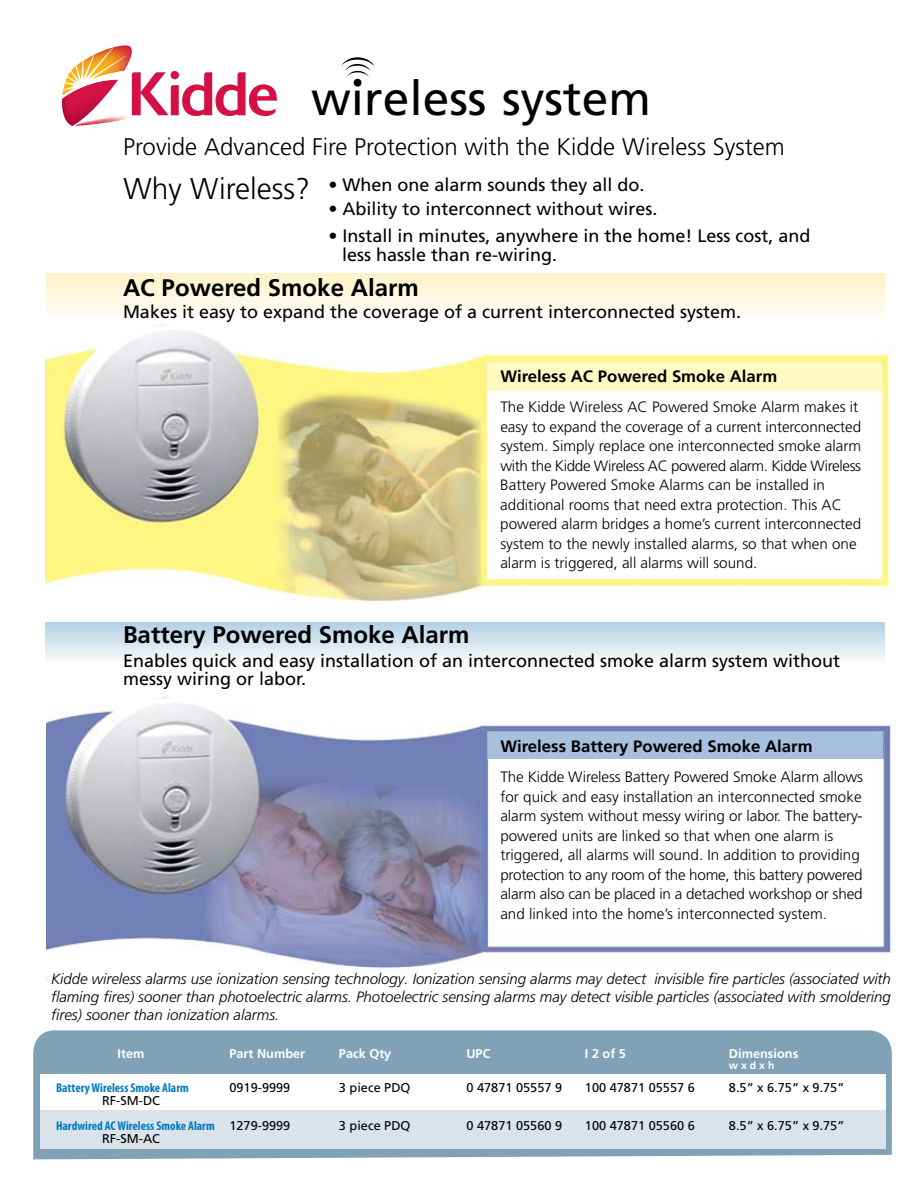
<style>
.page{position:relative;width:918px;height:1188px;background:#fff}
.page>*{position:absolute;margin:0;border:0;box-sizing:border-box;transform-origin:0 0}
.t1{font:47.85px "Frutiger";color:#000}
.t2{font:300 30px "Frutiger";color:#000}
.t3{font:300 24px "Frutiger";color:#000}
.t4{font:700 24px "Frutiger";color:#000}
.t5{font:18px/18px "Frutiger";color:#000}
.t6{font:700 16.5px "Frutiger";color:#000}
.t7{font:300 15px/19.5px "Frutiger";color:#000}
.t8{font:italic 300 15px/18px "Frutiger";color:#000;text-align:justify}
.t9{font:12.75px "Frutiger";color:#000}
.t10{font:700 condensed 12.75px "Myriad Pro";color:#0079c1}
.t11{font:700 12.75px "Frutiger";color:#fff}
.t12{font:700 10.5px "Frutiger";color:#fff}
.s1{font-family:"Frutiger";font-weight:400;font-stretch:normal;color:#000}
</style>
<div class="page">
<svg style="left:62px;top:45px;width:215px;height:81px"></svg>
<svg style="left:341px;top:57px;width:34px;height:20px"></svg>
<div style="left:354px;top:79px;width:8px;height:8px;background:#000;border-radius:50%"></div>
<hr style="left:46px;top:274px;width:840px;height:1px;background:#fef2c9">
<hr style="left:46px;top:275px;width:840px;height:2px;background:#fef3cb">
<hr style="left:46px;top:277px;width:840px;height:1px;background:#fef3cc">
<hr style="left:46px;top:278px;width:840px;height:2px;background:#fef3cd">
<hr style="left:46px;top:280px;width:840px;height:1px;background:#fef3cf">
<hr style="left:46px;top:281px;width:840px;height:2px;background:#fef4d1">
<hr style="left:46px;top:283px;width:840px;height:1px;background:#fdf4d2">
<hr style="left:46px;top:284px;width:840px;height:2px;background:#fdf4d4">
<hr style="left:46px;top:286px;width:840px;height:1px;background:#fdf5d6">
<hr style="left:46px;top:287px;width:840px;height:2px;background:#fdf5d7">
<hr style="left:46px;top:289px;width:840px;height:1px;background:#fdf6d9">
<hr style="left:46px;top:290px;width:840px;height:2px;background:#fdf6db">
<hr style="left:46px;top:292px;width:840px;height:1px;background:#fff7dc">
<hr style="left:46px;top:293px;width:840px;height:2px;background:#fff7de">
<hr style="left:46px;top:295px;width:840px;height:1px;background:#fef7df">
<hr style="left:46px;top:296px;width:840px;height:2px;background:#fef8e1">
<hr style="left:46px;top:298px;width:840px;height:1px;background:#fef8e3">
<hr style="left:46px;top:299px;width:840px;height:2px;background:#fef8e5">
<hr style="left:46px;top:301px;width:840px;height:1px;background:#fef8e7">
<hr style="left:46px;top:302px;width:840px;height:2px;background:#fefae9">
<hr style="left:46px;top:304px;width:840px;height:1px;background:#fefaea">
<hr style="left:46px;top:305px;width:840px;height:2px;background:#fefaec">
<hr style="left:46px;top:307px;width:840px;height:1px;background:#fefaed">
<hr style="left:46px;top:308px;width:840px;height:2px;background:#fefaef">
<hr style="left:46px;top:310px;width:840px;height:1px;background:#fffcf1">
<hr style="left:46px;top:311px;width:840px;height:2px;background:#fffdf3">
<hr style="left:46px;top:313px;width:840px;height:1px;background:#fffdf5">
<hr style="left:46px;top:314px;width:840px;height:2px;background:#fffdf7">
<hr style="left:46px;top:316px;width:840px;height:1px;background:#fffffa">
<img style="left:45px;top:324px;width:846px;height:277px">
<div style="left:487px;top:363px;width:397px;height:27px;background:#fffac2"></div>
<img style="left:46px;top:696px;width:847px;height:284px">
<img style="left:488px;top:730px;width:396px;height:28px">
<svg style="left:33px;top:1030px;width:859px;height:129px;background:#88a7ba"></svg>
<div style="left:40px;top:1075px;width:845px;height:51px;background:#fff"></div>
<div style="left:40px;top:1111px;width:845px;height:38px;background:#d9e3e9"></div>
<hr style="left:45px;top:622px;width:840px;height:2px;background:#b3d1e4">
<hr style="left:45px;top:624px;width:840px;height:1px;background:#b5d2e5">
<hr style="left:45px;top:625px;width:840px;height:2px;background:#b8d4e6">
<hr style="left:45px;top:627px;width:840px;height:1px;background:#bad6e7">
<hr style="left:45px;top:628px;width:840px;height:2px;background:#bdd7e7">
<hr style="left:45px;top:630px;width:840px;height:1px;background:#c0d9e8">
<hr style="left:45px;top:631px;width:840px;height:2px;background:#c2dae9">
<hr style="left:45px;top:633px;width:840px;height:1px;background:#c5dcea">
<hr style="left:45px;top:634px;width:840px;height:2px;background:#c8deeb">
<hr style="left:45px;top:636px;width:840px;height:1px;background:#cadfec">
<hr style="left:45px;top:637px;width:840px;height:2px;background:#cde1ed">
<hr style="left:45px;top:639px;width:840px;height:1px;background:#d0e2ee">
<hr style="left:45px;top:640px;width:840px;height:2px;background:#d2e4ef">
<hr style="left:45px;top:642px;width:840px;height:1px;background:#d5e5f0">
<hr style="left:45px;top:643px;width:840px;height:2px;background:#d7e7f1">
<hr style="left:45px;top:644px;width:840px;height:2px;background:#dae9f2">
<hr style="left:45px;top:646px;width:840px;height:1px;background:#ddeaf3">
<hr style="left:45px;top:647px;width:840px;height:2px;background:#dfecf4">
<hr style="left:45px;top:649px;width:840px;height:1px;background:#e2edf5">
<hr style="left:45px;top:650px;width:840px;height:2px;background:#e5eff6">
<hr style="left:45px;top:652px;width:840px;height:1px;background:#e7f1f7">
<hr style="left:45px;top:653px;width:840px;height:2px;background:#eaf2f7">
<hr style="left:45px;top:655px;width:840px;height:1px;background:#edf4f8">
<hr style="left:45px;top:656px;width:840px;height:2px;background:#eff5f9">
<hr style="left:45px;top:658px;width:840px;height:1px;background:#f2f7fa">
<hr style="left:45px;top:659px;width:840px;height:2px;background:#f5f9fb">
<hr style="left:45px;top:661px;width:840px;height:1px;background:#f7fafc">
<hr style="left:45px;top:662px;width:840px;height:2px;background:#fafcfd">
<h1 class="t1" style="left:311px;top:70px;width:341px">wireless system</h1>
<h3 class="t3" style="left:123px;top:133px;width:663px">Provide Advanced Fire Protection with the Kidde Wireless System</h3>
<h2 class="t2" style="left:123px;top:172px;width:188px">Why Wireless?</h2>
<p class="t5" style="left:328px;top:176px;width:318px">• When one alarm sounds they all do.</p>
<p class="t5" style="left:328px;top:200px;width:331px">• Ability to interconnect without wires.</p>
<p class="t5" style="left:342px;top:227px;width:470px;line-height:18.8px;text-indent:-14px">• Install in minutes, anywhere in the home! Less cost, and less hassle than re-wiring.</p>
<h3 class="t4" style="left:123px;top:274px;width:297px">AC Powered Smoke Alarm</h3>
<p class="t5" style="left:123px;top:303px;width:620px">Makes it easy to expand the coverage of a current interconnected system.</p>
<p class="t6" style="left:500px;top:367px;width:278px">Wireless AC Powered Smoke Alarm</p>
<p class="t7" style="left:500px;top:398px;width:362px">The Kidde Wireless AC Powered Smoke Alarm makes it easy to expand the coverage of a current interconnected system. Simply replace one interconnected smoke alarm with the Kidde Wireless AC powered alarm. Kidde Wireless Battery Powered Smoke Alarms can be installed in additional rooms that need extra protection. This AC powered alarm bridges a home’s current interconnected system to the newly installed alarms, so that when one alarm is triggered, all alarms will sound.</p>
<h3 class="t4" style="left:123px;top:620px;width:348px">Battery Powered Smoke Alarm</h3>
<p class="t5" style="left:123px;top:651px;width:719px">Enables quick and easy installation of an interconnected smoke alarm system without messy wiring or labor.</p>
<p class="t6" style="left:500px;top:737px;width:314px">Wireless Battery Powered Smoke Alarm</p>
<p class="t7" style="left:500px;top:767px;width:364px">The Kidde Wireless Battery Powered Smoke Alarm allows for quick and easy installation an interconnected smoke alarm system without messy wiring or labor. The battery&shy;powered units are linked so that when one alarm is triggered, all alarms will sound. In addition to providing protection to any room of the home, this battery powered alarm also can be placed in a detached workshop or shed and linked into the home’s interconnected system.</p>
<p class="t8" style="left:51px;top:970px;width:841px">Kidde wireless alarms use ionization sensing technology. Ionization sensing alarms may detect invisible fire particles (associated with flaming fires) sooner than photoelectric alarms. Photoelectric sensing alarms may detect visible particles (associated with smoldering fires) sooner than ionization alarms.</p>
<p class="t11" style="left:118px;top:1046px;width:28px">Item</p>
<p class="t11" style="left:229px;top:1046px;width:77px">Part Number</p>
<p class="t11" style="left:339px;top:1046px;width:54px">Pack Qty</p>
<p class="t11" style="left:466px;top:1046px;width:26px">UPC</p>
<p class="t11" style="left:585px;top:1046px;width:43px">I 2 of 5</p>
<p class="t11" style="left:729px;top:1046px;width:71px">Dimensions</p>
<p class="t12" style="left:729px;top:1059px;width:47px">w x d x h</p>
<p class="t10" style="left:56px;top:1080px;width:134px">Battery Wireless Smoke Alarm</p>
<p class="t9" style="left:229px;top:1080px;width:62px">0919-9999</p>
<p class="t9" style="left:339px;top:1080px;width:73px">3 piece PDQ</p>
<p class="t9" style="left:466px;top:1080px;width:97px">0 47871 05557 9</p>
<p class="t9" style="left:585px;top:1080px;width:111px">100 47871 05557 6</p>
<p class="t9" style="left:729px;top:1080px;width:117px">8.5” x 6.75” x 9.75”</p>
<p class="t9" style="left:102px;top:1093px;width:60px">RF-SM-DC</p>
<p class="t10" style="left:56px;top:1118px;width:236px">Hardwired AC Wireless Smoke Alarm <span class="s1">1279-9999</span></p>
<p class="t9" style="left:339px;top:1118px;width:73px">3 piece PDQ</p>
<p class="t9" style="left:466px;top:1118px;width:97px">0 47871 05560 9</p>
<p class="t9" style="left:585px;top:1118px;width:111px">100 47871 05560 6</p>
<p class="t9" style="left:729px;top:1118px;width:117px">8.5” x 6.75” x 9.75”</p>
<p class="t9" style="left:102px;top:1131px;width:60px">RF-SM-AC</p>
</div>
